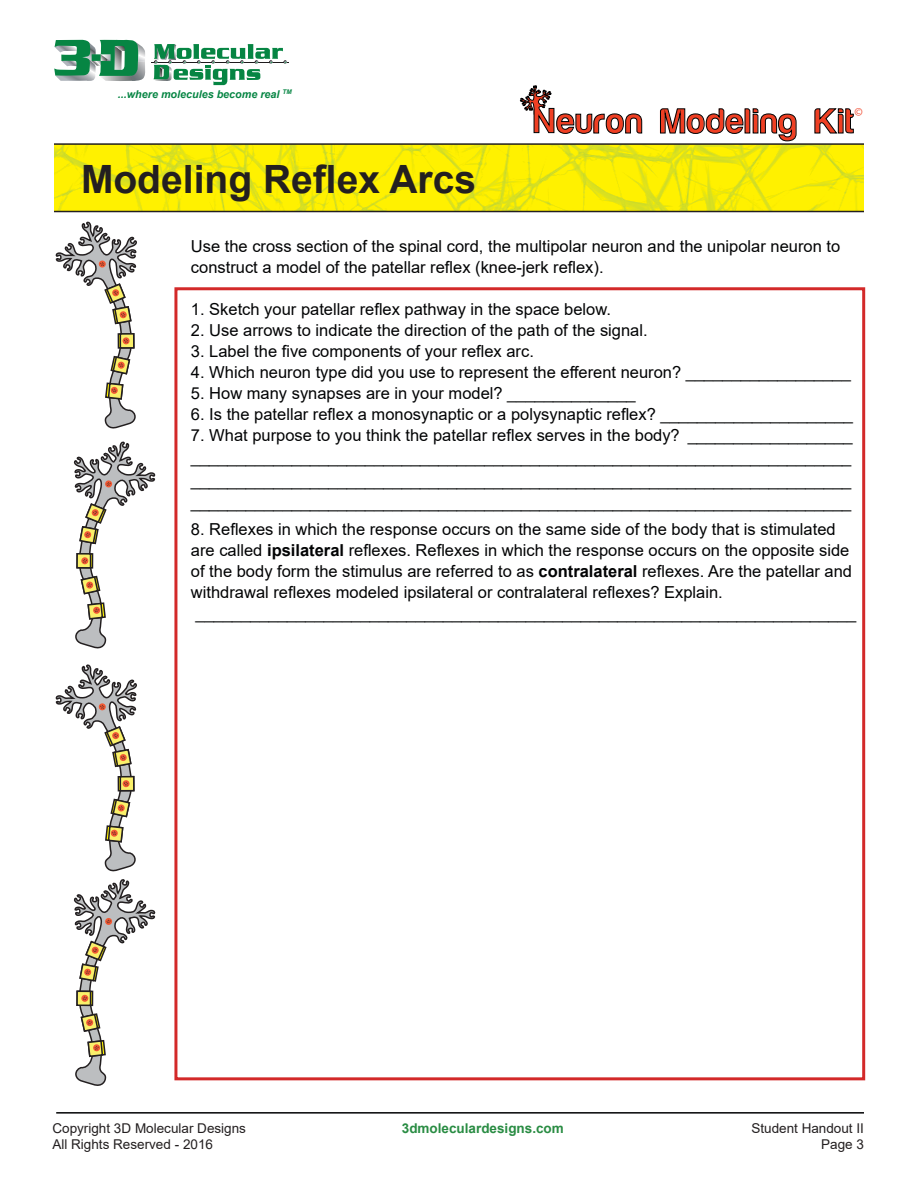
<style>
.page{position:relative;width:918px;height:1188px;background:#fff}
.page>*{position:absolute;margin:0;border:0;box-sizing:border-box;transform-origin:0 0}
.t1{font:700 39px "Arial";color:#231f20}
.t2{font:700 35.55px "Harabara Mais Bold Harabara Mais";color:#ef3f23}
.t3{font:16.5px/21px "Arial";color:#020304}
.t4{font:13.5px/16.2px "Arial";color:#231f20}
.t5{font:700 13.5px "Arial";color:#298c43}
.t6{font:12.3px "Myriad Pro";color:#ef3f23}
.t7{font:italic 700 10.8px "Arial";color:#068543}
.s1{font-weight:700}
</style>
<div class="page">
<hr style="left:152px;top:62px;width:137px;height:1px;background:#201c1e">
<svg style="left:54px;top:40px;width:91px;height:41px"></svg>
<svg style="left:153px;top:44px;width:134px;height:41px"></svg>
<img style="left:54px;top:146px;width:810px;height:63px">
<div style="left:47px;top:143px;width:831px;height:69px;border:2px solid #231f20"></div>
<div style="left:32px;top:135px;width:21px;height:79px;background:#fff"></div>
<div style="left:864px;top:139px;width:31px;height:75px;background:#fff"></div>
<hr style="left:56px;top:1112px;width:808px;height:2px;background:#020304">
<svg style="left:660px;top:108px;width:137px;height:34px"></svg>
<svg style="left:814px;top:108px;width:40px;height:26px"></svg>
<svg style="left:520px;top:85px;width:122px;height:49px"></svg>
<svg style="left:55px;top:221px;width:101px;height:893px"></svg>
<div style="left:174px;top:287px;width:691px;height:793px;border:3px solid #d32929"></div>
<p class="t7" style="left:118px;top:87px;width:175px">...where molecules become real <sup>TM</sup></p>
<h1 class="t1" style="left:81px;top:152px;width:397px">Modeling Reflex Arcs</h1>
<h2 class="t2" style="left:556px;top:100px;width:300px">euron Modeling Kit</h2>
<p class="t6" style="left:854px;top:104px;width:10px">©</p>
<p class="t3" style="left:191px;top:235px;width:651px">Use the cross section of the spinal cord, the multipolar neuron and the unipolar neuron to construct a model of the patellar reflex (knee-jerk reflex).</p>
<p class="t3" style="left:191px;top:298px;width:422px">1. Sketch your patellar reflex pathway in the space below.</p>
<p class="t3" style="left:191px;top:319px;width:458px">2. Use arrows to indicate the direction of the path of the signal.</p>
<p class="t3" style="left:191px;top:340px;width:345px">3. Label the five components of your reflex arc.</p>
<p class="t3" style="left:191px;top:361px;width:662px">4. Which neuron type did you use to represent the efferent neuron? __________________</p>
<p class="t3" style="left:191px;top:382px;width:446px">5. How many synapses are in your model? ______________</p>
<p class="t3" style="left:191px;top:403px;width:664px">6. Is the patellar reflex a monosynaptic or a polysynaptic reflex? _____________________</p>
<p class="t3" style="left:191px;top:424px;width:663px;line-height:22.5px;text-align:justify">7. What purpose to you think the patellar reflex serves in the body? __________________ ________________________________________________________________________ ________________________________________________________________________ ________________________________________________________________________</p>
<p class="t3" style="left:191px;top:519px;width:667px">8. Reflexes in which the response occurs on the same side of the body that is stimulated are called <span class="s1">ipsilateral</span> reflexes. Reflexes in which the response occurs on the opposite side of the body form the stimulus are referred to as <span class="s1">contralateral</span> reflexes. Are the patellar and withdrawal reflexes modeled ipsilateral or contralateral reflexes? Explain. ________________________________________________________________________</p>
<p class="t4" style="left:52px;top:1120px;width:195px">Copyright 3D Molecular Designs<br>All Rights Reserved - 2016</p>
<p class="t5" style="left:402px;top:1119px;width:164px">3dmoleculardesigns.com</p>
<p class="t4" style="left:751px;top:1120px;width:114px;text-align:right">Student Handout II<br>Page 3</p>
</div>
